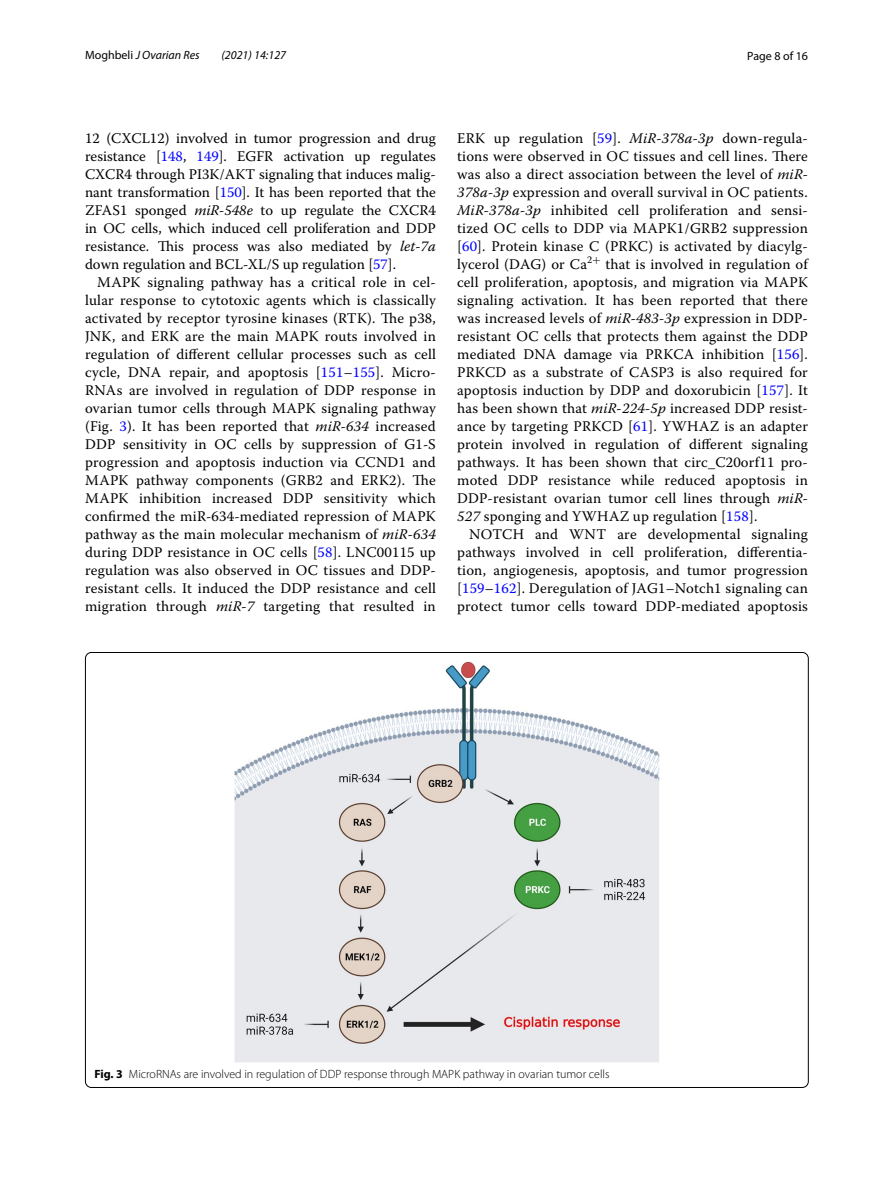
<style>
.page{position:relative;width:893px;height:1187px;background:#fff}
.page>*{position:absolute;margin:0;border:0;box-sizing:border-box;transform-origin:0 0}
.t1{font:14.7px/18px "Warnock Pro";letter-spacing:.015em;color:#000;text-align:justify}
.t2{font:300 12px "Myriad Pro";color:#000}
.t3{font:italic 12px "Myriad Pro";color:#000}
.t4{font:12px "Myriad Pro";color:#000}
.s1{font-style:normal}
.s2{color:#00f}
.s3{font-style:italic}
.s4{font-weight:700}
</style>
<div class="page">
<img style="left:234px;top:661px;width:425px;height:401px">
<p class="t3" style="left:85px;top:48px;width:116px"><span class="s1">Moghbeli</span> J Ovarian Res</p>
<p class="t3" style="left:221px;top:48px;width:66px">(2021) 14:127</p>
<p class="t4" style="left:747px;top:48px;width:62px">Page 8 of 16</p>
<p class="t1" style="left:85px;top:128px;width:352px">12 (CXCL12) involved in tumor progression and drug resistance [<span class="s2">148</span>, <span class="s2">149</span>]. EGFR activation up regulates CXCR4 through PI3K/AKT signaling that induces malig&shy;nant transformation [<span class="s2">150</span>]. It has been reported that the ZFAS1 sponged <span class="s3">miR-548e</span> to up regulate the CXCR4 in OC cells, which induced cell proliferation and DDP resistance. This process was also mediated by <span class="s3">let-7a </span>down regulation and BCL-XL/S up regulation [<span class="s2">57</span>].</p>
<p class="t1" style="left:85px;top:272px;width:352px;text-indent:12px">MAPK signaling pathway has a critical role in cel&shy;lular response to cytotoxic agents which is classically activated by receptor tyrosine kinases (RTK). The p38, JNK, and ERK are the main MAPK routs involved in regulation of different cellular processes such as cell cycle, DNA repair, and apoptosis [<span class="s2">151</span>–<span class="s2">155</span>]. Micro-RNAs are involved in regulation of DDP response in ovarian tumor cells through MAPK signaling pathway (Fig. <span class="s2">3</span>). It has been reported that <span class="s3">miR-634</span> increased DDP sensitivity in OC cells by suppression of G1-S progression and apoptosis induction via CCND1 and MAPK pathway components (GRB2 and ERK2). The MAPK inhibition increased DDP sensitivity which confirmed the miR-634-mediated repression of MAPK pathway as the main molecular mechanism of <span class="s3">miR-634 </span>during DDP resistance in OC cells [<span class="s2">58</span>]. LNC00115 up regulation was also observed in OC tissues and DDP&shy;resistant cells. It induced the DDP resistance and cell migration through <span class="s3">miR-7</span> targeting that resulted in</p>
<p class="t1" style="left:457px;top:128px;width:352px">ERK up regulation [<span class="s2">59</span>]. <span class="s3">MiR-378a-3p</span> down-regula&shy;tions were observed in OC tissues and cell lines. There was also a direct association between the level of <span class="s3">miR-378a-3p</span> expression and overall survival in OC patients.<br><span class="s3">MiR-378a-3p</span> inhibited cell proliferation and sensi&shy;tized OC cells to DDP via MAPK1/GRB2 suppression [<span class="s2">60</span>]. Protein kinase C (PRKC) is activated by diacylg&shy;lycerol (DAG) or Ca<sup>2</sup><sup>+</sup> that is involved in regulation of cell proliferation, apoptosis, and migration via MAPK signaling activation. It has been reported that there was increased levels of <span class="s3">miR-483-3p</span> expression in DDP&shy;resistant OC cells that protects them against the DDP mediated DNA damage via PRKCA inhibition [<span class="s2">156</span>].<br>PRKCD as a substrate of CASP3 is also required for apoptosis induction by DDP and doxorubicin [<span class="s2">157</span>]. It has been shown that <span class="s3">miR-224-5p</span> increased DDP resist&shy;ance by targeting PRKCD [<span class="s2">61</span>]. YWHAZ is an adapter protein involved in regulation of different signaling pathways. It has been shown that circ_C20orf11 pro&shy;moted DDP resistance while reduced apoptosis in DDP-resistant ovarian tumor cell lines through <span class="s3">miR-527</span> sponging and YWHAZ up regulation [<span class="s2">158</span>].</p>
<p class="t1" style="left:457px;top:524px;width:352px;text-indent:12px">NOTCH and WNT are developmental signaling pathways involved in cell proliferation, differentia&shy;tion, angiogenesis, apoptosis, and tumor progression [<span class="s2">159</span>–<span class="s2">162</span>]. Deregulation of JAG1–Notch1 signaling can protect tumor cells toward DDP-mediated apoptosis</p>
<p class="t2" style="left:94px;top:1067px;width:517px"><span class="s4">Fig. 3</span> MicroRNAs are involved in regulation of DDP response through MAPK pathway in ovarian tumor cells</p>
</div>
